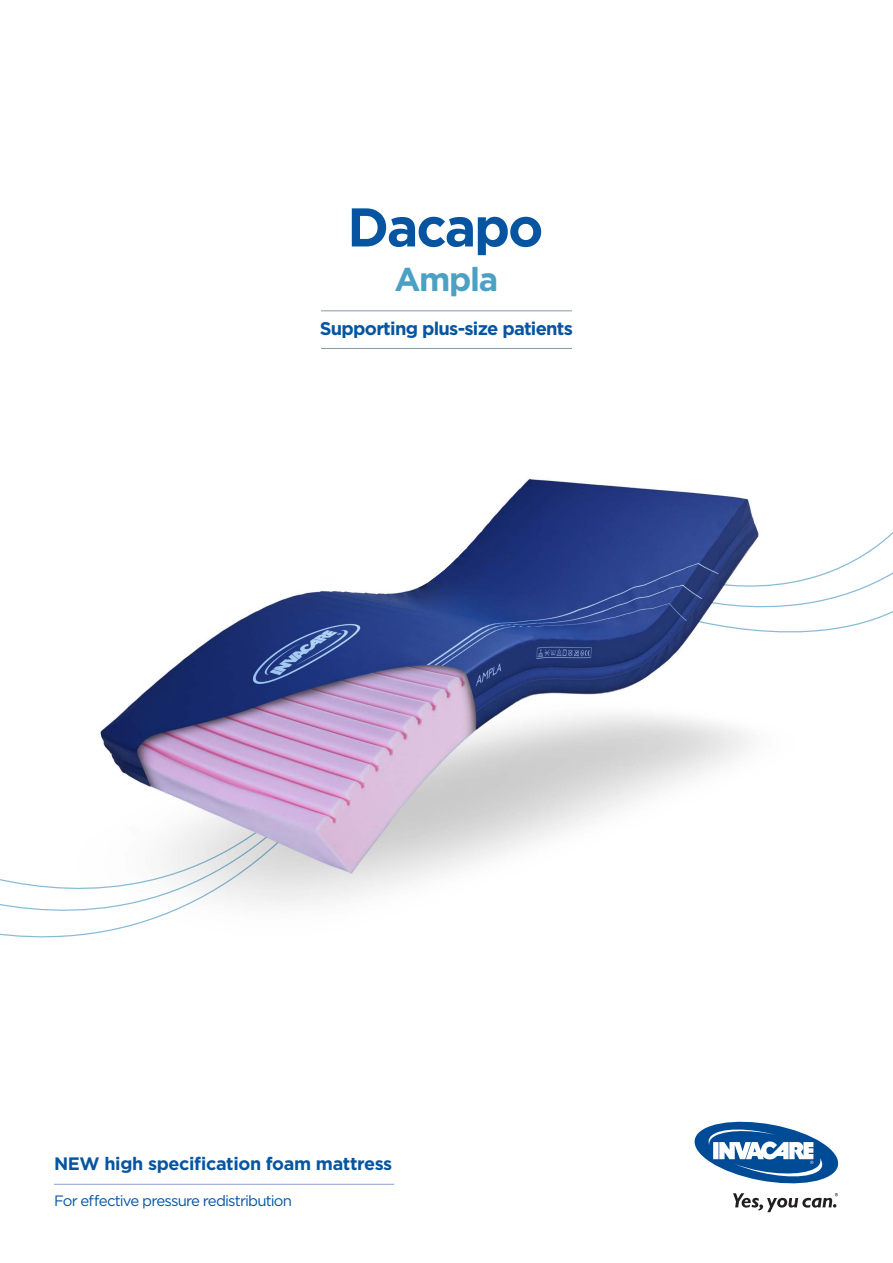
<style>
.page{position:relative;width:893px;height:1263px;background:#fff}
.page>*{position:absolute;margin:0;border:0;box-sizing:border-box;transform-origin:0 0}
.t1{font:700 33px "Gotham";letter-spacing:-.04em;color:#4ca0c3}
.t2{font:700 18.3px "Gotham";letter-spacing:-.04em;color:#0755a0}
.t3{font:700 18px "Gotham";letter-spacing:-.02em;color:#0755a0}
.t4{font:15px "Gotham";letter-spacing:-.055em;color:#0755a0}
</style>
<div class="page">
<svg style="left:799px;top:532px;width:94px;height:101px"></svg>
<svg style="left:0;top:879px;width:55px;height:59px"></svg>
<hr style="left:321px;top:311px;width:251px;height:1px;background:#859aa5">
<hr style="left:321px;top:348px;width:251px;height:1px;background:#859aa5">
<svg style="left:694px;top:1121px;width:145px;height:91px"></svg>
<svg style="left:352px;top:208px;width:189px;height:47px"></svg>
<img style="left:55px;top:478px;width:744px;height:460px">
<img style="left:166px;top:545px;width:585px;height:328px">
<hr style="left:54px;top:1184px;width:340px;height:1px;background:#92a1d1">
<h1 class="t1" style="left:394px;top:258px;width:105px">Ampla</h1>
<p class="t2" style="left:320px;top:317px;width:255px">Supporting plus-size patients</p>
<p class="t3" style="left:54px;top:1151px;width:340px">NEW high specification foam mattress</p>
<p class="t4" style="left:54px;top:1192px;width:240px">For effective pressure redistribution</p>
</div>
